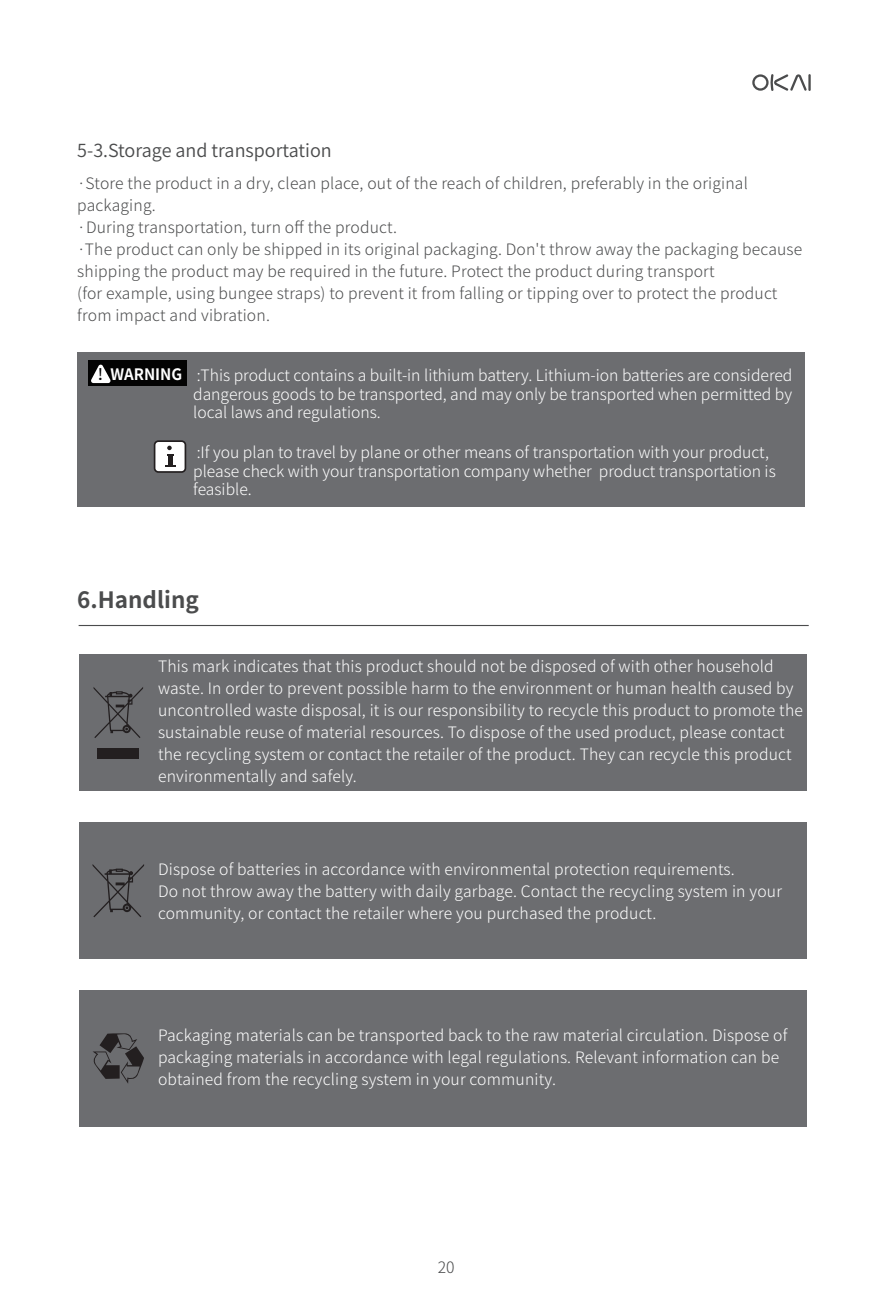
<style>
.page{position:relative;width:893px;height:1314px;background:#fff}
.page>*{position:absolute;margin:0;border:0;box-sizing:border-box;transform-origin:0 0}
.t1{font:700 22.5px "Source Han Sans CN";color:#4b4c4d}
.t2{font:18px "Source Han Sans CN";color:#4b4c4d}
.t3{font:300 15.75px/22.1px "Source Han Sans CN";letter-spacing:.01em;color:#fff}
.t4{font:300 15.75px/22.1px "Source Han Sans CN";letter-spacing:.01em;color:#4b4c4d}
.s1{font-weight:400;font-size:15.97px;color:#030303}
.s2{font-weight:700}
</style>
<div class="page">
<svg style="left:752px;top:74px;width:55px;height:17px"></svg>
<hr style="left:808px;top:74px;width:3px;height:17px;background:#4b4c4d">
<div style="left:77px;top:352px;width:728px;height:155px;background:#6c6d70"></div>
<div style="left:155px;top:441px;width:30px;height:31px;background:#fff;border-radius:4px"></div>
<div style="left:154px;top:440px;width:32px;height:33px;border:2px solid #231f20;border-radius:4px"></div>
<svg style="left:167px;top:446px;width:5px;height:10px"></svg>
<hr style="left:169px;top:454px;width:4px;height:12px;background:#231f20">
<svg style="left:165px;top:465px;width:11px;height:2px"></svg>
<div style="left:88px;top:361px;width:98px;height:25px;background:#030303"></div>
<svg style="left:91px;top:364px;width:20px;height:19px"></svg>
<hr style="left:79px;top:625px;width:730px;height:1px;background:#4b4c4d">
<div style="left:79px;top:655px;width:728px;height:136px;background:#6c6d70"></div>
<svg style="left:94px;top:687px;width:49px;height:51px"></svg>
<div style="left:98px;top:748px;width:41px;height:11px;background:#231f20"></div>
<div style="left:79px;top:822px;width:728px;height:137px;background:#6c6d70"></div>
<svg style="left:93px;top:864px;width:51px;height:53px"></svg>
<div style="left:79px;top:990px;width:728px;height:137px;background:#6c6d70"></div>
<svg style="left:93px;top:1033px;width:51px;height:50px"></svg>
<p class="t2" style="left:77px;top:140px;width:256px">5-3.Storage and transportation</p>
<p class="t4" style="left:77px;top:173px;width:727px">·Store the product in a dry, clean place, out of the reach of children, preferably in the original packaging.<br>·During transportation, turn off the product.<br>·The product can only be shipped in its original packaging. Don't throw away the packaging because shipping the product may be required in the future. Protect the product during transport<br>(for example, using bungee straps) to prevent it from falling or tipping over to protect the product from impact and vibration.</p>
<p class="t3" style="left:193px;top:366px;width:601px;line-height:18.9px;text-align:justify;text-indent:-97px"><span class="s1">！</span><span class="s2">WARNING</span> :This product contains a built-in lithium battery. Lithium-ion batteries are considered dangerous goods to be transported, and may only be transported when permitted by local laws and regulations.</p>
<p class="t3" style="left:193px;top:443px;width:584px;line-height:18.9px">:If you plan to travel by plane or other means of transportation with your product, please check with your transportation company whether product transportation is feasible.</p>
<h1 class="t1" style="left:77px;top:587px;width:123px">6.Handling</h1>
<p class="t3" style="left:158px;top:655px;width:646px">This mark indicates that this product should not be disposed of with other household waste. In order to prevent possible harm to the environment or human health caused by uncontrolled waste disposal, it is our responsibility to recycle this product to promote the sustainable reuse of material resources. To dispose of the used product, please contact the recycling system or contact the retailer of the product. They can recycle this product environmentally and safely.</p>
<p class="t3" style="left:158px;top:858px;width:625px">Dispose of batteries in accordance with environmental protection requirements.<br>Do not throw away the battery with daily garbage. Contact the recycling system in your community, or contact the retailer where you purchased the product.</p>
<p class="t3" style="left:158px;top:1024px;width:631px">Packaging materials can be transported back to the raw material circulation. Dispose of packaging materials in accordance with legal regulations. Relevant information can be obtained from the recycling system in your community.</p>
<p class="t4" style="left:438px;top:1256px;width:19px">20</p>
</div>
